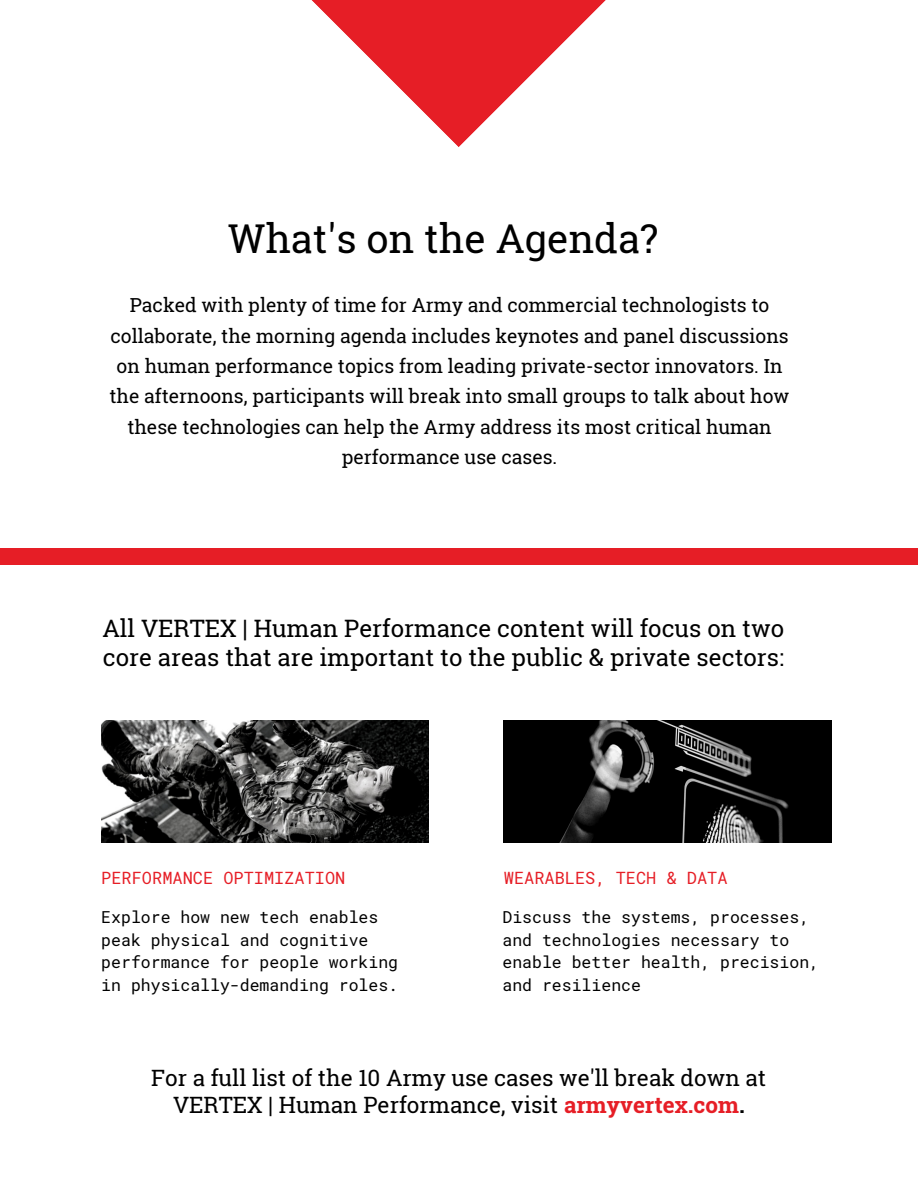
<style>
.page{position:relative;width:918px;height:1188px;background:#fff}
.page>*{position:absolute;margin:0;border:0;box-sizing:border-box;transform-origin:0 0}
.t1{font:39.75px "Roboto Slab";color:#000}
.t2{font:24px/29.2px "Roboto Slab";color:#000}
.t3{font:22.5px/27px "Roboto Slab";color:#000;text-align:center}
.t4{font:19.35px/30.3px "Roboto Slab";color:#000;text-align:center}
.t5{font:16.95px "Roboto Mono";color:#e61e26}
.t6{font:16.5px/22.5px "Roboto Mono";color:#000}
.s1{font-weight:700;color:#e61e26}
.s2{font-weight:700}
</style>
<div class="page">
<img style="left:101px;top:721px;width:328px;height:121px">
<img style="left:504px;top:721px;width:327px;height:121px">
<div style="left:0;top:549px;width:918px;height:16px;background:#e61e26"></div>
<svg style="left:311px;top:0;width:295px;height:147px"></svg>
<h1 class="t1" style="left:228px;top:212px;width:432px">What's on the Agenda?</h1>
<p class="t4" style="left:110px;top:289px;width:682px">Packed with plenty of time for Army and commercial technologists to collaborate, the morning agenda includes keynotes and panel discussions on human performance topics from leading private-sector innovators. In the afternoons, participants will break into small groups to talk about how these technologies can help the Army address its most critical human performance use cases.</p>
<p class="t2" style="left:102px;top:613px;width:683px">All VERTEX | Human Performance content will focus on two core areas that are important to the public &amp; private sectors:</p>
<p class="t5" style="left:101px;top:867px;width:246px">PERFORMANCE OPTIMIZATION</p>
<p class="t5" style="left:504px;top:867px;width:225px">WEARABLES, TECH &amp; DATA</p>
<p class="t6" style="left:101px;top:906px;width:298px">Explore how new tech enables peak physical and cognitive performance for people working in physically-demanding roles.</p>
<p class="t6" style="left:502px;top:906px;width:318px">Discuss the systems, processes, and technologies necessary to enable better health, precision, and resilience</p>
<p class="t3" style="left:151px;top:1064px;width:616px">For a full list of the 10 Army use cases we'll break down at<br>VERTEX | Human Performance, visit <span class="s1">armyvertex.com</span><span class="s2">.</span></p>
</div>
